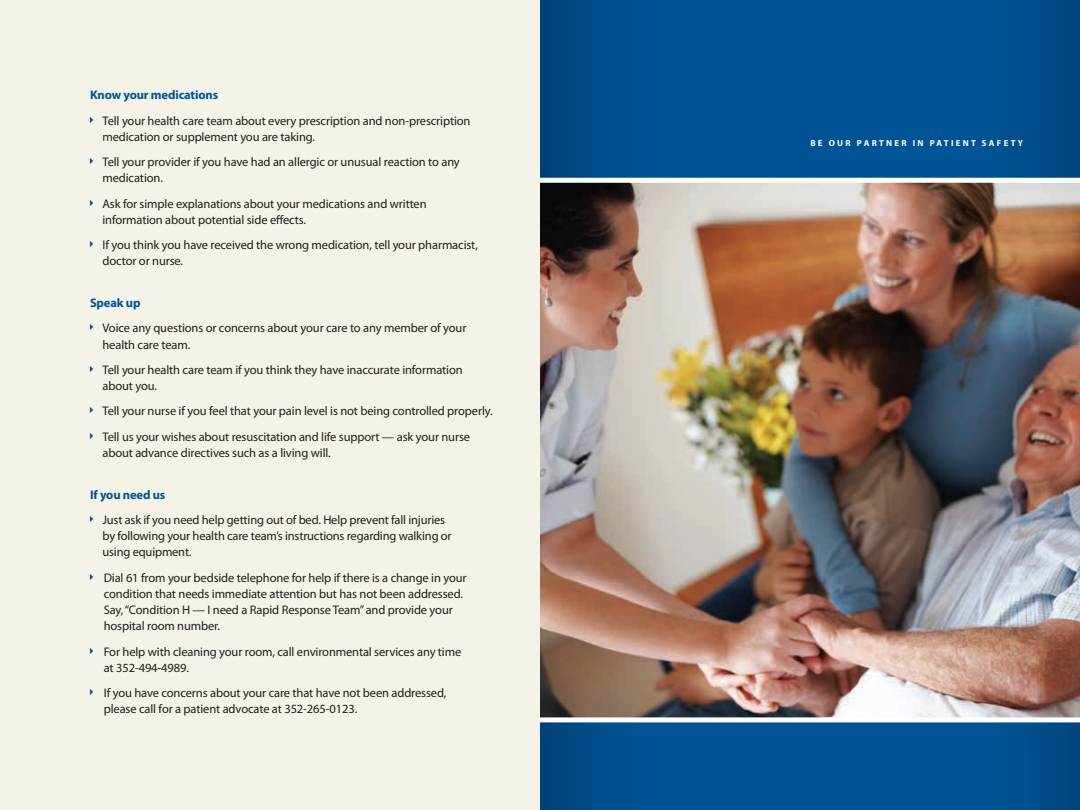
<style>
.page{position:relative;width:1080px;height:810px;background:#fff}
.page>*{position:absolute;margin:0;border:0;box-sizing:border-box;transform-origin:0 0}
.t1{font:12.5px/16.2px "Myriad Pro";letter-spacing:-.01em;color:#231f20}
.t2{font:700 12.5px "Myriad Pro";letter-spacing:-.01em;color:#005495}
.t3{font:700 8.75px "Myriad Pro";letter-spacing:.26em;color:#fff}
</style>
<div class="page">
<img style="left:540px;top:183px;width:540px;height:534px">
<div style="left:540px;top:0;width:540px;height:182px;background:#005495"></div>
<div style="left:540px;top:0;width:113px;height:182px;background:linear-gradient(to right,#004079,#005698)"></div>
<div style="left:978px;top:0;width:102px;height:182px;background:linear-gradient(to right,#005698,#00447e)"></div>
<div style="left:540px;top:719px;width:540px;height:91px;background:#005495"></div>
<div style="left:540px;top:719px;width:114px;height:91px;background:linear-gradient(to right,#004079,#005698)"></div>
<div style="left:979px;top:719px;width:101px;height:91px;background:linear-gradient(to right,#005697,#00447e)"></div>
<div style="left:0;top:0;width:540px;height:810px;background:#f5f2e8"></div>
<div style="left:540px;top:178px;width:540px;height:5px;background:#fff"></div>
<div style="left:540px;top:717px;width:540px;height:5px;background:#fff"></div>
<p class="t2" style="left:90px;top:88px;width:130px">Know your medications</p>
<p class="t1" style="left:102px;top:113px;width:370px">Tell your health care team about every prescription and non-prescription medication or supplement you are taking.</p>
<p class="t1" style="left:102px;top:154px;width:359px">Tell your provider if you have had an allergic or unusual reaction to any medication.</p>
<p class="t1" style="left:102px;top:196px;width:326px">Ask for simple explanations about your medications and written information about potential side effects.</p>
<p class="t1" style="left:102px;top:237px;width:377px">If you think you have received the wrong medication, tell your pharmacist, doctor or nurse.</p>
<p class="t2" style="left:90px;top:296px;width:52px">Speak up</p>
<p class="t1" style="left:102px;top:320px;width:365px">Voice any questions or concerns about your care to any member of your health care team.</p>
<p class="t1" style="left:102px;top:362px;width:362px">Tell your health care team if you think they have inaccurate information about you.</p>
<p class="t1" style="left:102px;top:399px;width:392px;line-height:25.2px">Tell your nurse if you feel that your pain level is not being controlled properly.<br>Tell us your wishes about resuscitation and life support — ask your nurse</p>
<p class="t1" style="left:102px;top:445px;width:230px">about advance directives such as a living will.</p>
<p class="t2" style="left:90px;top:487px;width:77px">If you need us</p>
<p class="t1" style="left:102px;top:512px;width:351px">Just ask if you need help getting out of bed. Help prevent fall injuries by following your health care team’s instructions regarding walking or using equipment.</p>
<p class="t1" style="left:104px;top:570px;width:364px">Dial 61 from your bedside telephone for help if there is a change in your condition that needs immediate attention but has not been addressed.<br>Say, “Condition H — I need a Rapid Response Team” and provide your hospital room number.</p>
<p class="t1" style="left:104px;top:644px;width:359px">For help with cleaning your room, call environmental services any time at 352-494-4989.</p>
<p class="t1" style="left:104px;top:685px;width:344px">If you have concerns about your care that have not been addressed, please call for a patient advocate at 352-265-0123.</p>
<p class="t3" style="left:810px;top:138px;width:214px">BE OUR PARTNER IN PATIENT SAFETY</p>
</div>
